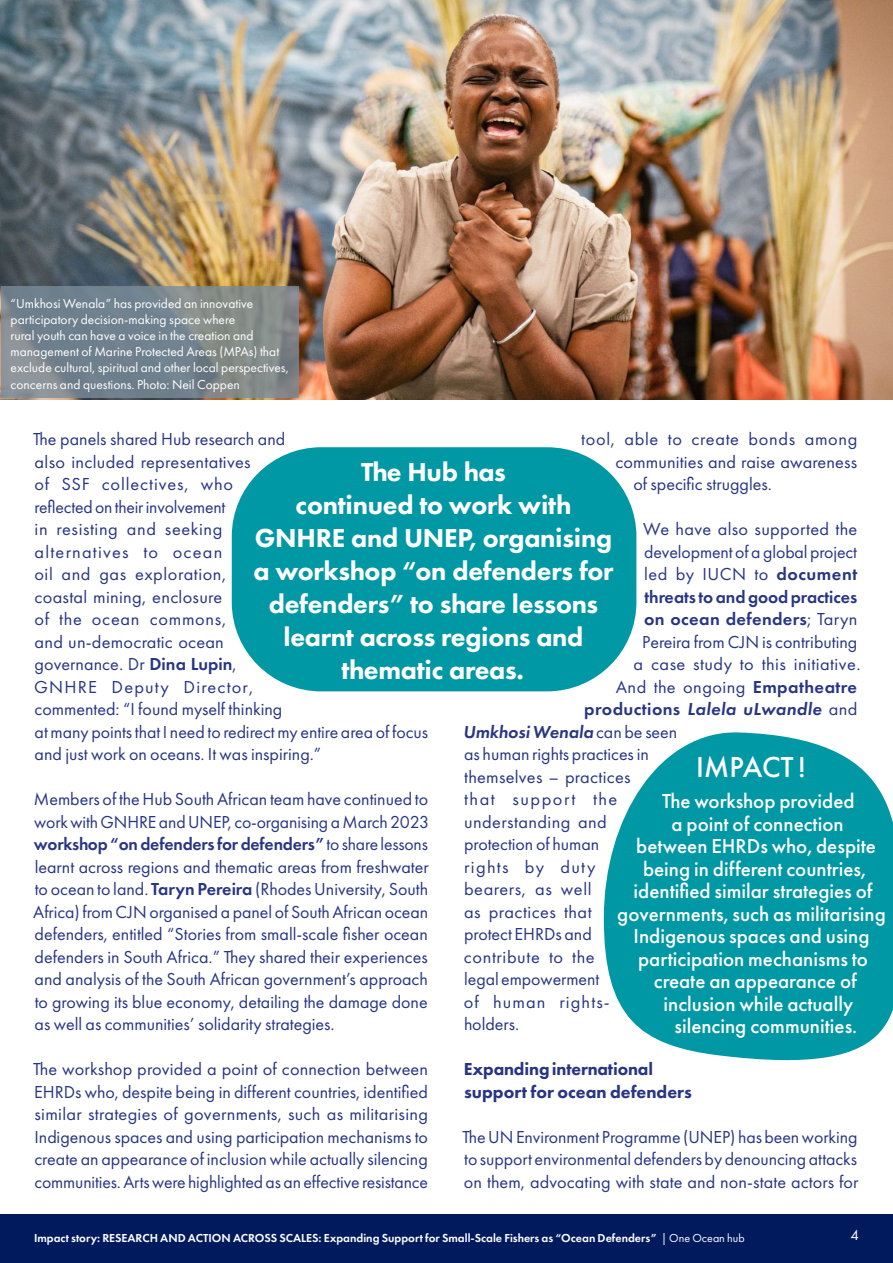
<style>
.page{position:relative;width:893px;height:1263px;background:#fff}
.page>*{position:absolute;margin:0;border:0;box-sizing:border-box;transform-origin:0 0}
.t1{font:500 30px "Futura PT";color:#fff}
.t2{font:800 27px/33px "Futura PT";letter-spacing:-.01em;color:#fff;text-align:center}
.t3{font:500 21px "Futura PT";color:#fff}
.t4{font:18px/22.5px "Futura PT";letter-spacing:.005em;color:#283583;text-align:justify}
.t5{font:18px "Futura PT";letter-spacing:.025em;color:#283583}
.t6{font:800 18px/22.5px "Futura PT";letter-spacing:-.005em;color:#283583}
.t7{font:18px "Futura PT";letter-spacing:.035em;color:#283583}
.t8{font:italic 600 18px "Futura PT";letter-spacing:.02em;color:#283583}
.t9{font:600 18px "Futura PT";letter-spacing:-.005em;color:#283583}
.t10{font:600 18px "Futura PT";letter-spacing:.015em;color:#283583}
.t11{font:italic 600 18px "Futura PT";color:#283583}
.t12{font:18px "Futura PT";letter-spacing:.08em;color:#283583}
.t13{font:18px "Futura PT";letter-spacing:.03em;color:#283583}
.t14{font:18px "Futura PT";letter-spacing:.06em;color:#283583}
.t15{font:18px "Futura PT";letter-spacing:.075em;color:#283583}
.t16{font:15px "Futura PT";color:#fff}
.t17{font:13.5px/16.2px "Futura PT";color:#fff}
.t18{font:600 12px "Futura PT";color:#fff}
.s1{font-weight:600}
.s2{font-weight:400}
.s3{font-style:normal}
.s4{font-weight:400;font-style:normal}
</style>
<div class="page">
<div style="left:0;top:1214px;width:893px;height:49px;background:#001a5e"></div>
<img style="left:0;top:0;width:893px;height:399px">
<div style="left:232px;top:447px;width:404px;height:244px;background:#0098a4;border-radius:89px"></div>
<svg style="left:604px;top:732px;width:289px;height:329px;background:#22a6b0"></svg>
<svg style="left:1px;top:286px;width:297px;height:112px;background:#79858c"></svg>
<p class="t17" style="left:11px;top:295px;width:280px">“Umkhosi Wenala” has provided an innovative participatory decision-making space where<br>rural youth can have a voice in the creation and management of Marine Protected Areas (MPAs) that exclude cultural, spiritual and other local perspectives, concerns and questions. Photo: Neil Coppen</p>
<p class="t4" style="left:33px;top:428px;width:396px;text-align:left">The panels shared Hub research and<br>also included representatives<br>of SSF collectives, who<br>reflected on their involvement<br>in resisting and seeking<br>alternatives to ocean<br>oil and gas exploration,<br>coastal mining, enclosure<br>of the ocean commons,<br>and un-democratic ocean<br>governance. Dr <span class="s1">Dina Lupin</span>,<br>GNHRE Deputy Director,<br>commented: “I found myself thinking<br>at many points that I need to redirect my entire area of focus and just work on oceans. It was inspiring.”</p>
<p class="t4" style="left:33px;top:788px;width:397px">Members of the Hub South African team have continued to work with GNHRE and UNEP, co-organising a March 2023 <span class="s1">workshop “on defenders for defenders”</span> to share lessons learnt across regions and thematic areas from freshwater to ocean to land. <span class="s1">Taryn Pereira</span> (Rhodes University, South Africa) from CJN organised a panel of South African ocean defenders, entitled “Stories from small-scale fisher ocean defenders in South Africa.” They shared their experiences and analysis of the South African government’s approach to growing its blue economy, detailing the damage done as well as communities’ solidarity strategies.</p>
<p class="t4" style="left:33px;top:1058px;width:396px">The workshop provided a point of connection between EHRDs who, despite being in different countries, identified similar strategies of governments, such as militarising Indigenous spaces and using participation mechanisms to create an appearance of inclusion while actually silencing communities. Arts were highlighted as an effective resistance</p>
<p class="t7" style="left:581px;top:428px;width:278px">tool, able to create bonds among</p>
<p class="t4" style="left:615px;top:450px;width:243px">communities and raise awareness</p>
<p class="t4" style="left:633px;top:473px;width:140px">of specific struggles.</p>
<p class="t4" style="left:643px;top:518px;width:216px">We have also supported the</p>
<p class="t4" style="left:644px;top:540px;width:214px">development of a global project</p>
<p class="t5" style="left:644px;top:563px;width:214px">led by IUCN to <span class="s1">document</span></p>
<p class="t9" style="left:644px;top:585px;width:214px">threats to and good practices</p>
<p class="t10" style="left:644px;top:608px;width:215px">on ocean defenders<span class="s2">; Taryn</span></p>
<p class="t4" style="left:642px;top:630px;width:217px">Pereira from CJN is contributing</p>
<p class="t5" style="left:634px;top:653px;width:228px">a case study to this initiative.</p>
<p class="t5" style="left:616px;top:676px;width:243px">And the ongoing <span class="s1">Empatheatre</span></p>
<p class="t8" style="left:584px;top:697px;width:275px"><span class="s3">productions</span> Lalela uLwandle <span class="s4">and</span></p>
<p class="t11" style="left:463px;top:720px;width:216px">Umkhosi Wenala <span class="s4">can be seen</span></p>
<p class="t4" style="left:464px;top:743px;width:186px">as human rights practices in</p>
<p class="t4" style="left:464px;top:765px;width:168px">themselves – practices</p>
<p class="t12" style="left:464px;top:788px;width:155px">that support the</p>
<p class="t5" style="left:464px;top:811px;width:144px">understanding and</p>
<p class="t4" style="left:464px;top:833px;width:137px">protection of human</p>
<p class="t15" style="left:464px;top:856px;width:133px">rights by duty</p>
<p class="t13" style="left:464px;top:878px;width:129px">bearers, as well</p>
<p class="t5" style="left:464px;top:901px;width:129px">as practices that</p>
<p class="t4" style="left:464px;top:923px;width:129px">protect EHRDs and</p>
<p class="t7" style="left:464px;top:946px;width:132px">contribute to the</p>
<p class="t4" style="left:464px;top:968px;width:136px">legal empowerment</p>
<p class="t14" style="left:464px;top:991px;width:147px">of human rights-</p>
<p class="t4" style="left:464px;top:1013px;width:57px">holders.</p>
<p class="t6" style="left:464px;top:1057px;width:230px">Expanding international support for ocean defenders</p>
<p class="t4" style="left:463px;top:1125px;width:397px">The UN Environment Programme (UNEP) has been working to support environmental defenders by denouncing attacks on them, advocating with state and non-state actors for</p>
<h2 class="t2" style="left:253px;top:455px;width:362px">The Hub has<br>continued to work with<br>GNHRE and UNEP, organising a workshop “on defenders for defenders” to share lessons learnt across regions and thematic areas.</h2>
<h1 class="t1" style="left:696px;top:749px;width:111px">IMPACT !</h1>
<p class="t3" style="left:662px;top:788px;width:194px">The workshop provided</p>
<p class="t3" style="left:671px;top:811px;width:174px">a point of connection</p>
<p class="t3" style="left:636px;top:833px;width:241px">between EHRDs who, despite</p>
<p class="t3" style="left:643px;top:856px;width:225px">being in different countries,</p>
<p class="t3" style="left:634px;top:878px;width:240px">identified similar strategies of</p>
<p class="t3" style="left:617px;top:901px;width:270px">governments, such as militarising</p>
<p class="t3" style="left:634px;top:923px;width:237px">Indigenous spaces and using</p>
<p class="t3" style="left:638px;top:946px;width:231px">participation mechanisms to</p>
<p class="t3" style="left:654px;top:968px;width:204px">create an appearance of</p>
<p class="t3" style="left:663px;top:991px;width:191px">inclusion while actually</p>
<p class="t3" style="left:674px;top:1013px;width:184px">silencing communities.</p>
<p class="t18" style="left:34px;top:1230px;width:712px">Impact story: RESEARCH AND ACTION ACROSS SCALES: Expanding Support for Small-Scale Fishers as “Ocean Defenders” <span class="s2">| One Ocean hub</span></p>
<p class="t16" style="left:850px;top:1226px;width:10px">4</p>
</div>
